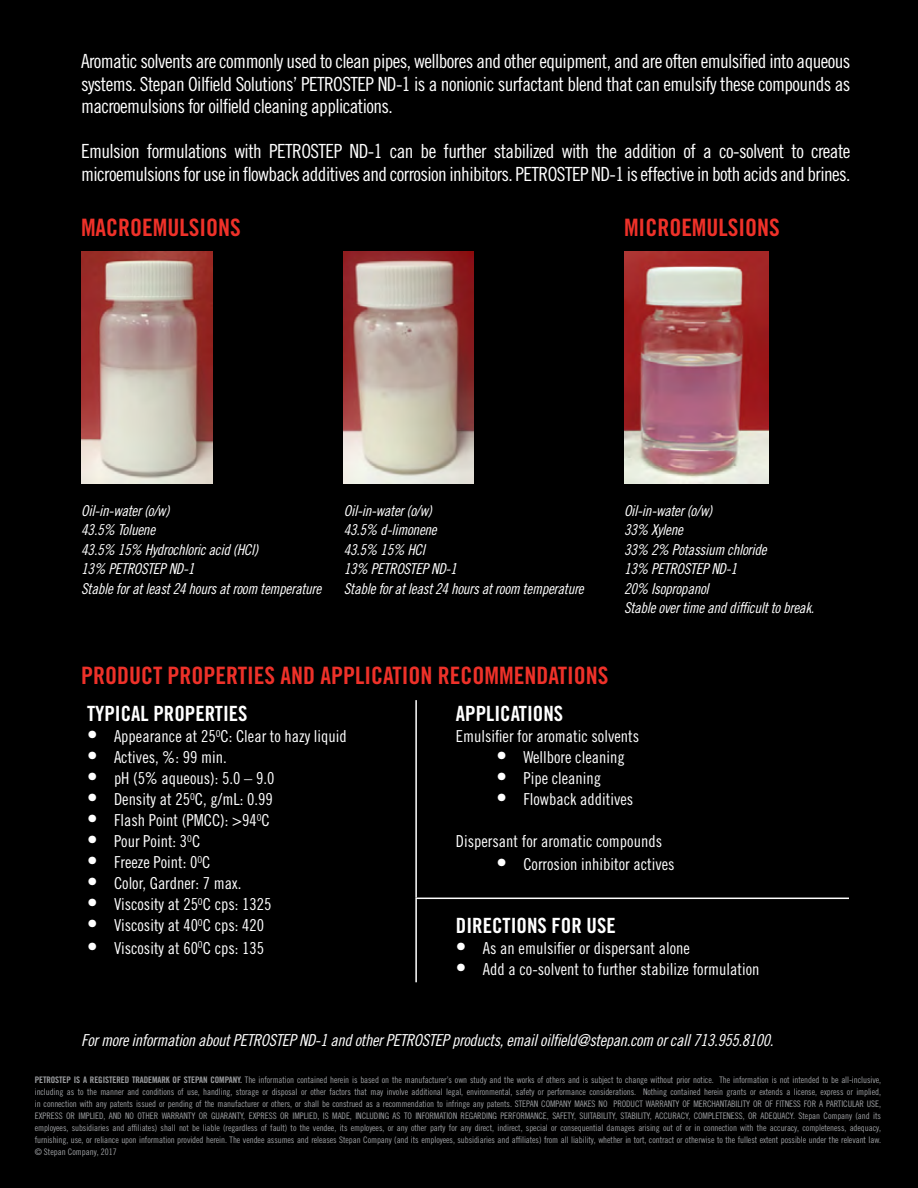
<style>
.page{position:relative;width:918px;height:1188px;background:#000}
.page>*{position:absolute;margin:0;border:0;box-sizing:border-box;transform-origin:0 0}
.t1{font:24px "Trade Gothic LT Pro Bd Cn 20";color:#ee3129}
.t2{font:21px "Trade Gothic LT Pro Bd Cn 20";color:#fff}
.t3{font:19.5px/22.5px "Trade Gothic LT Pro Cn 18";letter-spacing:-.03em;color:#fff;text-align:justify}
.t4{font:16.5px "Trade Gothic LT Pro Cn 18";color:#fff}
.t5{font:16.5px "Trade Gothic LT Pro Cn 18 Obl";letter-spacing:-.02em;color:#fff}
.t6{font:15px/19.5px "Trade Gothic LT Pro Cn 18 Obl";letter-spacing:-.02em;color:#fff}
.t7{font:9px/12px "Trade Gothic LT Pro Cn 18";letter-spacing:-.01em;color:#9d9fa2;text-align:justify}
.s1{font-size:21px}
.s2{font-family:"Trade Gothic LT Pro Bd Cn 20"}
</style>
<div class="page">
<hr style="left:415px;top:700px;width:2px;height:198px;background:#fff">
<hr style="left:415px;top:898px;width:434px;height:1px;background:#fff">
<hr style="left:415px;top:899px;width:2px;height:83px;background:#fff">
<img style="left:81px;top:251px;width:131px;height:232px">
<img style="left:344px;top:251px;width:130px;height:232px">
<img style="left:624px;top:252px;width:144px;height:231px">
<p class="t3" style="left:81px;top:50px;width:771px">Aromatic solvents are commonly used to clean pipes, wellbores and other equipment, and are often emulsified into aqueous systems. Stepan Oilfield Solutions’ PETROSTEP ND-1 is a nonionic surfactant blend that can emulsify these compounds as macroemulsions for oilfield cleaning applications.</p>
<p class="t3" style="left:81px;top:140px;width:771px">Emulsion formulations with PETROSTEP ND-1 can be further stabilized with the addition of a co-solvent to create microemulsions for use in flowback additives and corrosion inhibitors. PETROSTEP ND-1 is effective in both acids and brines.</p>
<h1 class="t1" style="left:81px;top:213px;width:161px">MACROEMULSIONS</h1>
<h1 class="t1" style="left:624px;top:213px;width:157px">MICROEMULSIONS</h1>
<h3 class="t6" style="left:81px;top:501px;width:242px">Oil-in-water (o/w)<br>43.5% Toluene<br>43.5% 15% Hydrochloric acid (HCl)<br>13% PETROSTEP ND-1<br>Stable for at least 24 hours at room temperature</h3>
<h3 class="t6" style="left:344px;top:501px;width:242px">Oil-in-water (o/w)<br>43.5% d-limonene<br>43.5% 15% HCl<br>13% PETROSTEP ND-1<br>Stable for at least 24 hours at room temperature</h3>
<h3 class="t6" style="left:624px;top:501px;width:192px">Oil-in-water (o/w)<br>33% Xylene<br>33% 2% Potassium chloride<br>13% PETROSTEP ND-1<br>20% Isopropanol<br>Stable over time and difficult to break.</h3>
<h1 class="t1" style="left:81px;top:661px;width:529px">PRODUCT PROPERTIES AND APPLICATION RECOMMENDATIONS</h1>
<h2 class="t2" style="left:87px;top:701px;width:162px">TYPICAL PROPERTIES</h2>
<h3 class="t4" style="left:87px;top:727px;width:261px"><span class="s1">•</span> Appearance at 25<sup>O</sup>C: Clear to hazy liquid</h3>
<h3 class="t4" style="left:87px;top:748px;width:141px"><span class="s1">•</span> Actives, %: 99 min.</h3>
<h3 class="t4" style="left:87px;top:769px;width:189px"><span class="s1">•</span> pH (5% aqueous): 5.0 – 9.0</h3>
<h3 class="t4" style="left:87px;top:790px;width:187px"><span class="s1">•</span> Density at 25<sup>O</sup>C, g/mL: 0.99</h3>
<h3 class="t4" style="left:87px;top:811px;width:184px"><span class="s1">•</span> Flash Point (PMCC): &gt;94<sup>O</sup>C</h3>
<h3 class="t4" style="left:87px;top:832px;width:115px"><span class="s1">•</span> Pour Point: 3<sup>O</sup>C</h3>
<h3 class="t4" style="left:87px;top:853px;width:125px"><span class="s1">•</span> Freeze Point: 0<sup>O</sup>C</h3>
<h3 class="t4" style="left:87px;top:874px;width:156px"><span class="s1">•</span> Color, Gardner: 7 max.</h3>
<h3 class="t4" style="left:87px;top:895px;width:186px"><span class="s1">•</span> Viscosity at 25<sup>O</sup>C cps: 1325</h3>
<h3 class="t4" style="left:87px;top:916px;width:179px"><span class="s1">•</span> Viscosity at 40<sup>O</sup>C cps: 420</h3>
<h3 class="t4" style="left:87px;top:938px;width:179px"><span class="s1">•</span> Viscosity at 60<sup>O</sup>C cps: 135</h3>
<h2 class="t2" style="left:456px;top:701px;width:109px">APPLICATIONS</h2>
<h3 class="t4" style="left:456px;top:727px;width:185px">Emulsifier for aromatic solvents</h3>
<h3 class="t4" style="left:496px;top:748px;width:130px"><span class="s1">•</span> Wellbore cleaning</h3>
<h3 class="t4" style="left:496px;top:769px;width:106px"><span class="s1">•</span> Pipe cleaning</h3>
<h3 class="t4" style="left:496px;top:790px;width:138px"><span class="s1">•</span> Flowback additives</h3>
<h3 class="t4" style="left:456px;top:832px;width:208px">Dispersant for aromatic compounds</h3>
<h3 class="t4" style="left:496px;top:854px;width:180px"><span class="s1">•</span> Corrosion inhibitor actives</h3>
<h2 class="t2" style="left:456px;top:913px;width:161px">DIRECTIONS FOR USE</h2>
<h3 class="t4" style="left:456px;top:939px;width:236px"><span class="s1">•</span> As an emulsifier or dispersant alone</h3>
<h3 class="t4" style="left:456px;top:960px;width:305px"><span class="s1">•</span> Add a co-solvent to further stabilize formulation</h3>
<h3 class="t5" style="left:81px;top:1030px;width:694px">For more information about PETROSTEP ND-1 and other PETROSTEP products, email oilfield@stepan.com or call 713.955.8100.</h3>
<p class="t7" style="left:35px;top:1074px;width:848px"><span class="s2">PETROSTEP IS A REGISTERED TRADEMARK OF STEPAN COMPANY.</span> The information contained herein is based on the manufacturer’s own study and the works of others and is subject to change without prior notice. The information is not intended to be all-inclusive, including as to the manner and conditions of use, handling, storage or disposal or other factors that may involve additional legal, environmental, safety or performance considerations. Nothing contained herein grants or extends a license, express or implied, in connection with any patents issued or pending of the manufacturer or others, or shall be construed as a recommendation to infringe any patents. STEPAN COMPANY MAKES NO PRODUCT WARRANTY OF MERCHANTABILITY OR OF FITNESS FOR A PARTICULAR USE, EXPRESS OR IMPLIED, AND NO OTHER WARRANTY OR GUARANTY, EXPRESS OR IMPLIED, IS MADE, INCLUDING AS TO INFORMATION REGARDING PERFORMANCE, SAFETY, SUITABILITY, STABILITY, ACCURACY, COMPLETENESS, OR ADEQUACY. Stepan Company (and its employees, subsidiaries and affiliates) shall not be liable (regardless of fault) to the vendee, its employees, or any other party for any direct, indirect, special or consequential damages arising out of or in connection with the accuracy, completeness, adequacy, furnishing, use, or reliance upon information provided herein. The vendee assumes and releases Stepan Company (and its employees, subsidiaries and affiliates) from all liability, whether in tort, contract or otherwise to the fullest extent possible under the relevant law. © Stepan Company, 2017</p>
</div>
